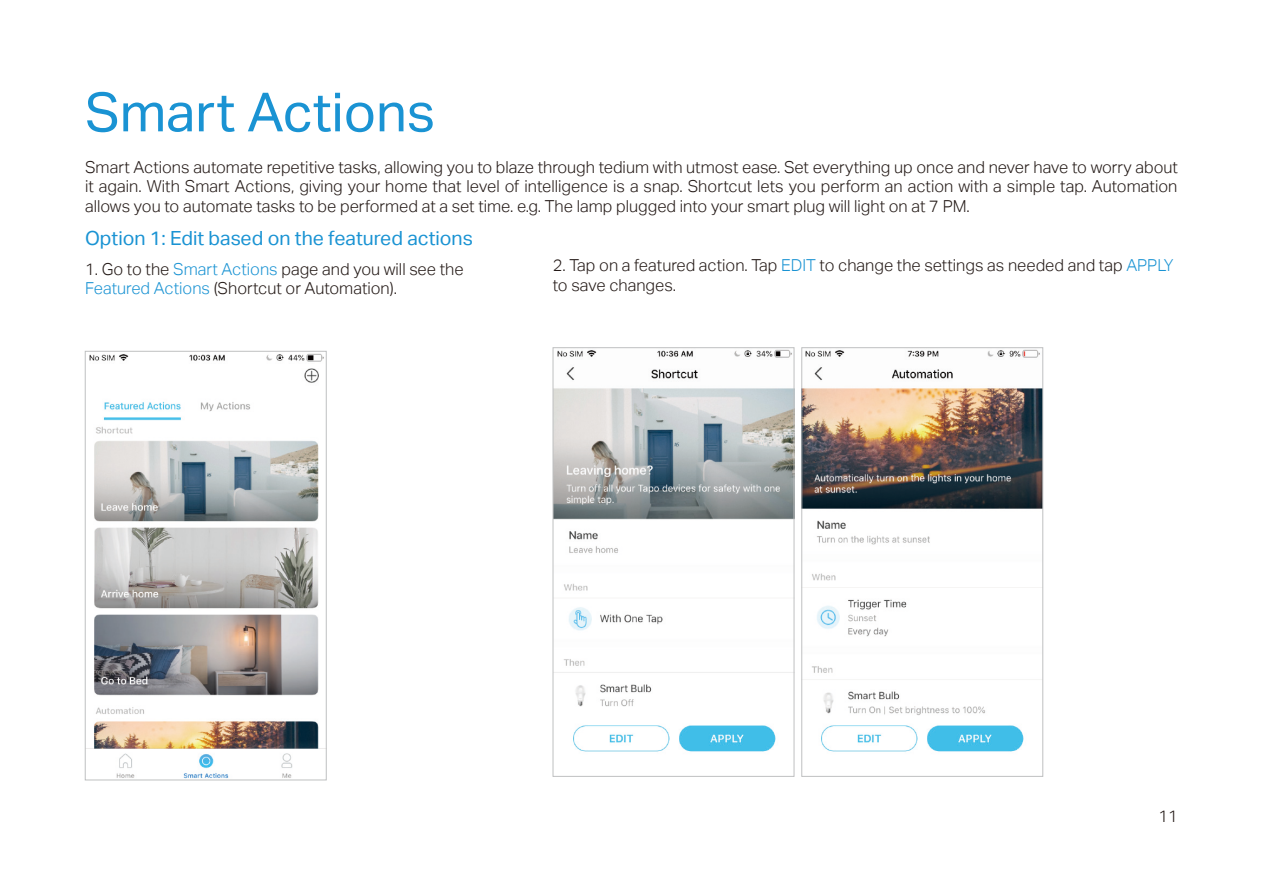
<style>
.page{position:relative;width:1263px;height:893px;background:#fff}
.page>*{position:absolute;margin:0;border:0;box-sizing:border-box;transform-origin:0 0}
.t1{font:54px "TP Link Aktiv Regular";color:#1a93d3}
.t2{font:19.5px "TP Link Aktiv Regular";color:#1a93d3}
.t3{font:16.5px/19.8px "TP Link Aktiv Light";color:#231916}
.s1{color:#1a93d3}
</style>
<div class="page">
<img style="left:87px;top:353px;width:237px;height:425px">
<div style="left:85px;top:351px;width:241px;height:429px;border:1px solid #bfc0c1"></div>
<img style="left:555px;top:349px;width:237px;height:403px">
<div style="left:553px;top:347px;width:241px;height:429px;border:1px solid #bfc0c1"></div>
<img style="left:803px;top:349px;width:238px;height:403px">
<div style="left:801px;top:347px;width:242px;height:429px;border:1px solid #bfc0c1"></div>
<h1 class="t1" style="left:85px;top:81px;width:351px">Smart Actions</h1>
<p class="t3" style="left:85px;top:157px;width:1094px;text-align:justify">Smart Actions automate repetitive tasks, allowing you to blaze through tedium with utmost ease. Set everything up once and never have to worry about it again. With Smart Actions, giving your home that level of intelligence is a snap. Shortcut lets you perform an action with a simple tap. Automation allows you to automate tasks to be performed at a set time. e.g. The lamp plugged into your smart plug will light on at 7 PM.</p>
<p class="t2" style="left:85px;top:227px;width:389px">Option 1: Edit based on the featured actions</p>
<p class="t3" style="left:85px;top:259px;width:380px">1. Go to the <span class="s1">Smart Actions</span> page and you will see the<br><span class="s1">Featured Actions</span> (Shortcut or Automation).</p>
<p class="t3" style="left:553px;top:255px;width:622px">2. Tap on a featured action. Tap <span class="s1">EDIT</span> to change the settings as needed and tap <span class="s1">APPLY </span>to save changes.</p>
<p class="t3" style="left:1158px;top:806px;width:21px">11</p>
</div>
